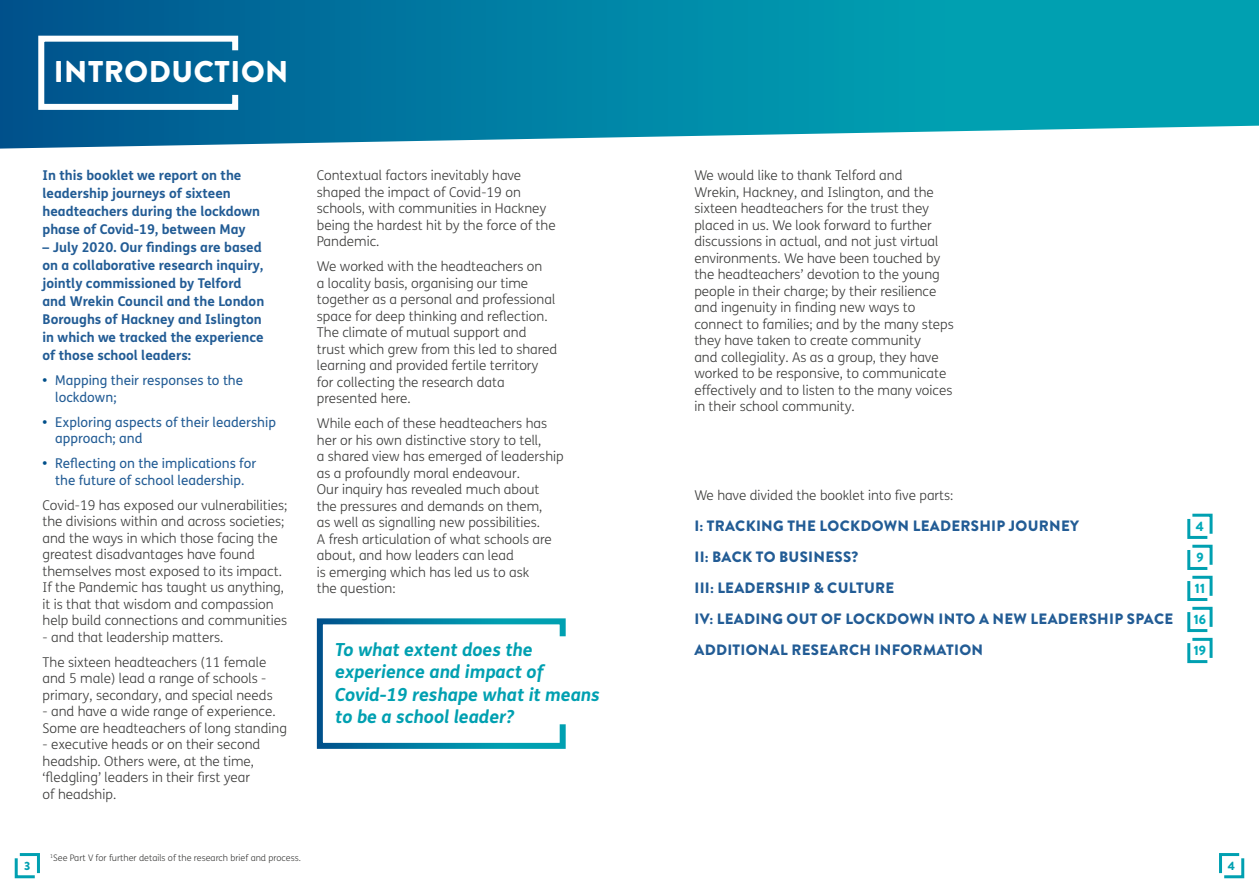
<style>
.page{position:relative;width:1259px;height:893px;background:#fff}
.page>*{position:absolute;margin:0;border:0;box-sizing:border-box;transform-origin:0 0}
.t1{font:900 30px "Brandon Grotesque";letter-spacing:.02em;color:#fff}
.t2{font:italic 700 18px/22.5px "FS Mencap";color:#00a0b1}
.t3{font:900 15px "Brandon Grotesque";letter-spacing:.02em;color:#225c95}
.t4{font:300 13.5px/16.5px "FS Mencap";color:#3c3c3b}
.t5{font:700 13.5px/18px "FS Mencap";color:#225c95}
.t6{font:13.5px/16.5px "FS Mencap";color:#225c95}
.t7{font:900 13.5px "Brandon Grotesque";color:#00a9b9}
.t8{font:900 12px "Brandon Grotesque";color:#00a0b1}
.t9{font:300 9px "FS Mencap";color:#3c3c3b}
.s1{font-weight:700;color:#004f8a}
</style>
<div class="page">
<svg style="left:14px;top:853px;width:26px;height:26px"></svg>
<svg style="left:1219px;top:853px;width:26px;height:26px"></svg>
<svg style="left:0;top:0;width:1259px;height:149px;background:#1690ad"></svg>
<svg style="left:35px;top:33px;width:206px;height:80px"></svg>
<svg style="left:1187px;top:513px;width:26px;height:151px"></svg>
<svg style="left:316px;top:618px;width:250px;height:131px"></svg>
<h1 class="t1" style="left:54px;top:50px;width:236px">INTRODUCTION</h1>
<p class="t5" style="left:43px;top:166px;width:219px">In this booklet we report on the leadership journeys of sixteen headteachers during the lockdown phase of Covid-19, between May</p>
<p class="t5" style="left:43px;top:238px;width:223px">– July 2020. Our findings are based on a collaborative research inquiry, jointly commissioned by Telford and Wrekin Council and the London Boroughs of Hackney and Islington in which we tracked the experience of those school leaders:</p>
<p class="t6" style="left:55px;top:372px;width:189px;text-indent:-13px"><span class="s1">•</span> Mapping their responses to the lockdown;</p>
<p class="t6" style="left:55px;top:414px;width:222px;text-indent:-13px"><span class="s1">•</span> Exploring aspects of their leadership approach; and</p>
<p class="t6" style="left:43px;top:455px;width:215px;text-align:center"><span class="s1">•</span> Reflecting on the implications for the future of school leadership.</p>
<p class="t4" style="left:43px;top:497px;width:246px">Covid-19 has exposed our vulnerabilities; the divisions within and across societies; and the ways in which those facing the greatest disadvantages have found themselves most exposed to its impact.<br>If the Pandemic has taught us anything, it is that that wisdom and compassion help build connections and communities</p>
<p class="t4" style="left:43px;top:625px;width:225px;line-height:25px">- and that leadership matters.<br>The sixteen headteachers (11 female</p>
<p class="t4" style="left:43px;top:671px;width:232px">and 5 male) lead a range of schools - primary, secondary, and special needs</p>
<p class="t4" style="left:43px;top:704px;width:246px">- and have a wide range of experience.<br>Some are headteachers of long standing</p>
<p class="t4" style="left:43px;top:736px;width:219px">- executive heads or on their second headship. Others were, at the time, ‘fledgling’ leaders in their first year of headship.</p>
<p class="t4" style="left:317px;top:167px;width:240px">Contextual factors inevitably have shaped the impact of Covid-19 on schools, with communities in Hackney being the hardest hit by the force of the<br>Pandemic.</p>
<p class="t4" style="left:317px;top:258px;width:242px">We worked with the headteachers on<br>a locality basis, organising our time together as a personal and professional space for deep thinking and reflection.<br>The climate of mutual support and trust which grew from this led to shared learning and provided fertile territory for collecting the research data presented here.</p>
<p class="t4" style="left:317px;top:415px;width:248px">While each of these headteachers has her or his own distinctive story to tell,<br>a shared view has emerged of leadership as a profoundly moral endeavour.<br>Our inquiry has revealed much about<br>the pressures and demands on them,<br>as well as signalling new possibilities.<br>A fresh articulation of what schools are about, and how leaders can lead<br>is emerging which has led us to ask<br>the question:</p>
<h2 class="t2" style="left:335px;top:638px;width:266px">To what extent does the experience and impact of<br>Covid-19 reshape what it means to be a school leader?</h2>
<p class="t4" style="left:694px;top:167px;width:261px">We would like to thank Telford and<br>Wrekin, Hackney, and Islington, and the sixteen headteachers for the trust they placed in us. We look forward to further discussions in actual, and not just virtual environments. We have been touched by the headteachers’ devotion to the young people in their charge; by their resilience and ingenuity in finding new ways to connect to families; and by the many steps they have taken to create community<br>and collegiality. As as a group, they have worked to be responsive, to communicate effectively and to listen to the many voices in their school community.</p>
<p class="t4" style="left:694px;top:488px;width:261px">We have divided the booklet into five parts:</p>
<p class="t3" style="left:694px;top:515px;width:386px">I: TRACKING THE LOCKDOWN LEADERSHIP JOURNEY</p>
<p class="t7" style="left:1196px;top:517px;width:10px">4</p>
<p class="t3" style="left:694px;top:546px;width:165px">II: BACK TO BUSINESS?</p>
<p class="t7" style="left:1196px;top:548px;width:9px">9</p>
<p class="t3" style="left:694px;top:577px;width:201px">III: LEADERSHIP &amp; CULTURE</p>
<p class="t7" style="left:1195px;top:579px;width:12px">11</p>
<p class="t3" style="left:694px;top:608px;width:480px">IV: LEADING OUT OF LOCKDOWN INTO A NEW LEADERSHIP SPACE</p>
<p class="t7" style="left:1193px;top:610px;width:14px">16</p>
<p class="t3" style="left:694px;top:639px;width:290px">ADDITIONAL RESEARCH INFORMATION</p>
<p class="t7" style="left:1193px;top:641px;width:14px">19</p>
<p class="t9" style="left:50px;top:853px;width:252px"><sup>1</sup>See Part V for further details of the research brief and process.</p>
<p class="t8" style="left:24px;top:857px;width:8px">3</p>
<p class="t8" style="left:1228px;top:857px;width:9px">4</p>
</div>
